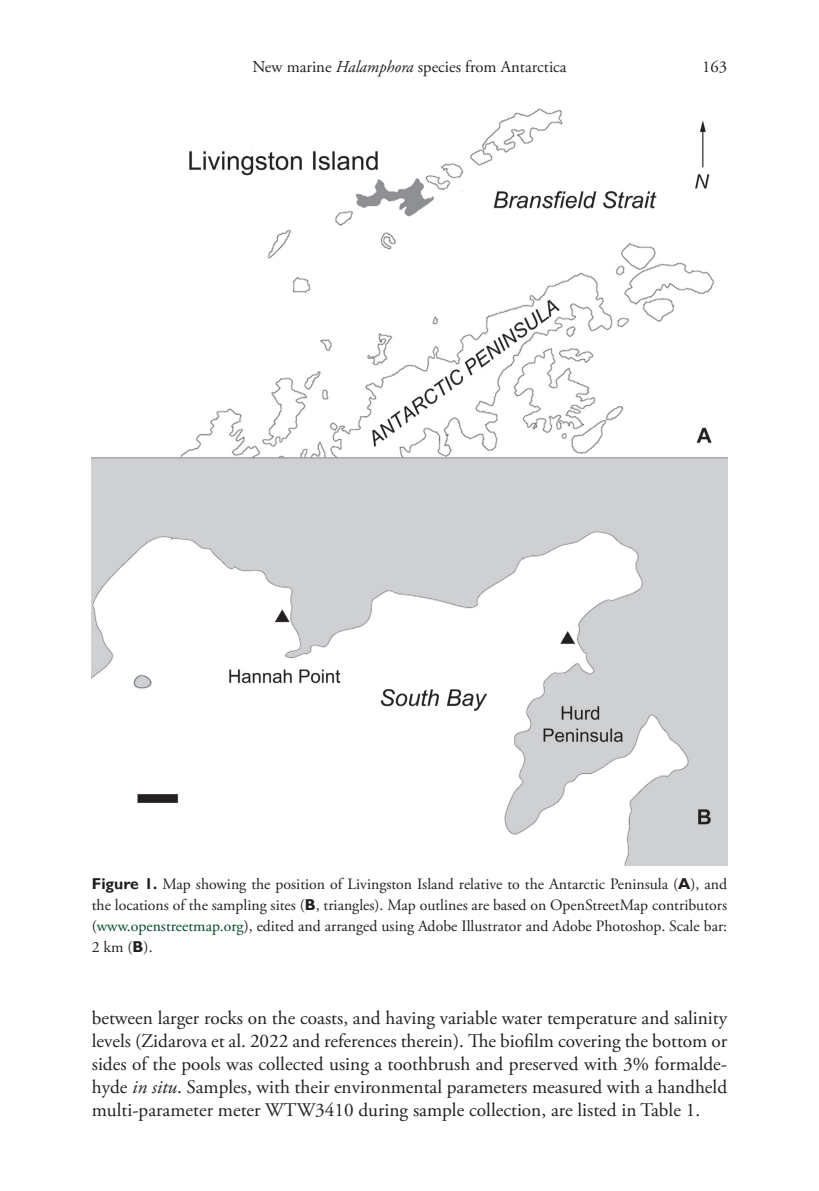
<style>
.page{position:relative;width:819px;height:1191px;background:#fff}
.page>*{position:absolute;margin:0;border:0;box-sizing:border-box;transform-origin:0 0}
.t1{font:19.25px/23.1px "Adobe Garamond Pro";color:#231f20;text-align:justify}
.t2{font:16.62px "Adobe Garamond Pro";color:#231f20}
.t3{font:15.75px/21px "Adobe Garamond Pro";color:#231f20;text-align:justify}
.s1{font-style:italic}
.s2{font-family:"Gill Sans";font-weight:700}
.s3{color:#004b25}
</style>
<div class="page">
<img style="left:92px;top:108px;width:635px;height:757px">
<p class="t2" style="left:252px;top:56px;width:316px">New marine <span class="s1">Halamphora</span> species from Antarctica</p>
<p class="t2" style="left:702px;top:56px;width:26px">163</p>
<p class="t3" style="left:92px;top:874px;width:637px"><span class="s2">Figure 1.</span> Map showing the position of Livingston Island relative to the Antarctic Peninsula (<span class="s2">A</span>), and the locations of the sampling sites (<span class="s2">B</span>, triangles). Map outlines are based on OpenStreetMap contributors (<span class="s3">www.openstreetmap.org</span>), edited and arranged using Adobe Illustrator and Adobe Photoshop. Scale bar:<br>2 km (<span class="s2">B</span>).</p>
<p class="t1" style="left:92px;top:1006px;width:637px">between larger rocks on the coasts, and having variable water temperature and salinity levels (Zidarova et al. 2022 and references therein). The biofilm covering the bottom or sides of the pools was collected using a toothbrush and preserved with 3% formalde&shy;hyde <span class="s1">in situ</span>. Samples, with their environmental parameters measured with a handheld multi-parameter meter WTW3410 during sample collection, are listed in Table 1.</p>
</div>
